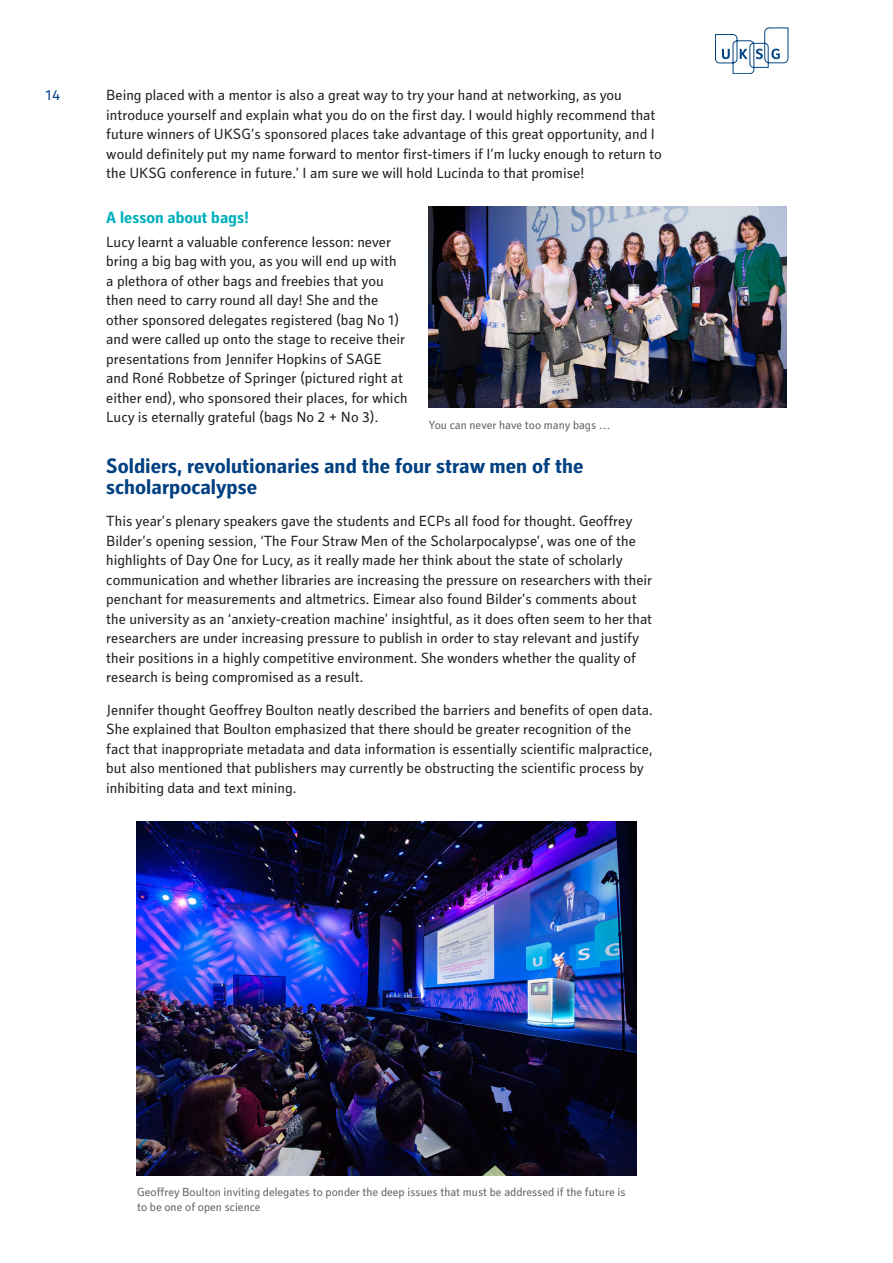
<style>
.page{position:relative;width:893px;height:1263px;background:#fff}
.page>*{position:absolute;margin:0;border:0;box-sizing:border-box;transform-origin:0 0}
.A-Style_Heading{font:700 21px/21px "Secca Std";color:#014081}
.B-Style_Heading{font:700 16.5px "Secca Std";color:#00b0bc}
.Body{font:15px/19.5px "Secca Std";color:#231f20}
.Body-2{font:15px "Secca Std";color:#014081}
.t1{font:12px/14.4px "Secca Std";color:#636366}
</style>
<div class="page">
<svg style="left:715px;top:28px;width:73px;height:46px"></svg>
<img style="left:137px;top:821px;width:500px;height:354px">
<img style="left:429px;top:207px;width:358px;height:200px">
<p class="Body-2" style="left:46px;top:87px;width:17px">14</p>
<p class="Body" style="left:106px;top:86px;width:557px">Being placed with a mentor is also a great way to try your hand at networking, as you introduce yourself and explain what you do on the first day. I would highly recommend that future winners of UKSG’s sponsored places take advantage of this great opportunity, and I would definitely put my name forward to mentor first-timers if I’m lucky enough to return to the UKSG conference in future.’ I am sure we will hold Lucinda to that promise!</p>
<p class="B-Style_Heading" style="left:106px;top:208px;width:144px">A lesson about bags!</p>
<p class="Body" style="left:106px;top:233px;width:303px">Lucy learnt a valuable conference lesson: never bring a big bag with you, as you will end up with a plethora of other bags and freebies that you then need to carry round all day! She and the other sponsored delegates registered (bag No 1) and were called up onto the stage to receive their presentations from Jennifer Hopkins of SAGE and Roné Robbetze of Springer (pictured right at either end), who sponsored their places, for which Lucy is eternally grateful (bags No 2 + No 3).</p>
<p class="A-Style_Heading" style="left:106px;top:456px;width:479px">Soldiers, revolutionaries and the four straw men of the scholarpocalypse</p>
<p class="Body" style="left:106px;top:512px;width:547px">This year’s plenary speakers gave the students and ECPs all food for thought. Geoffrey Bilder’s opening session, ‘The Four Straw Men of the Scholarpocalypse’, was one of the highlights of Day One for Lucy, as it really made her think about the state of scholarly communication and whether libraries are increasing the pressure on researchers with their penchant for measurements and altmetrics. Eimear also found Bilder’s comments about the university as an ‘anxiety-creation machine’ insightful, as it does often seem to her that researchers are under increasing pressure to publish in order to stay relevant and justify their positions in a highly competitive environment. She wonders whether the quality of research is being compromised as a result.</p>
<p class="Body" style="left:106px;top:700px;width:548px">Jennifer thought Geoffrey Boulton neatly described the barriers and benefits of open data.<br>She explained that Boulton emphasized that there should be greater recognition of the fact that inappropriate metadata and data information is essentially scientific malpractice, but also mentioned that publishers may currently be obstructing the scientific process by inhibiting data and text mining.</p>
<p class="t1" style="left:429px;top:418px;width:183px">You can never have too many bags …</p>
<p class="t1" style="left:137px;top:1185px;width:490px">Geoffrey Boulton inviting delegates to ponder the deep issues that must be addressed if the future is to be one of open science</p>
</div>
